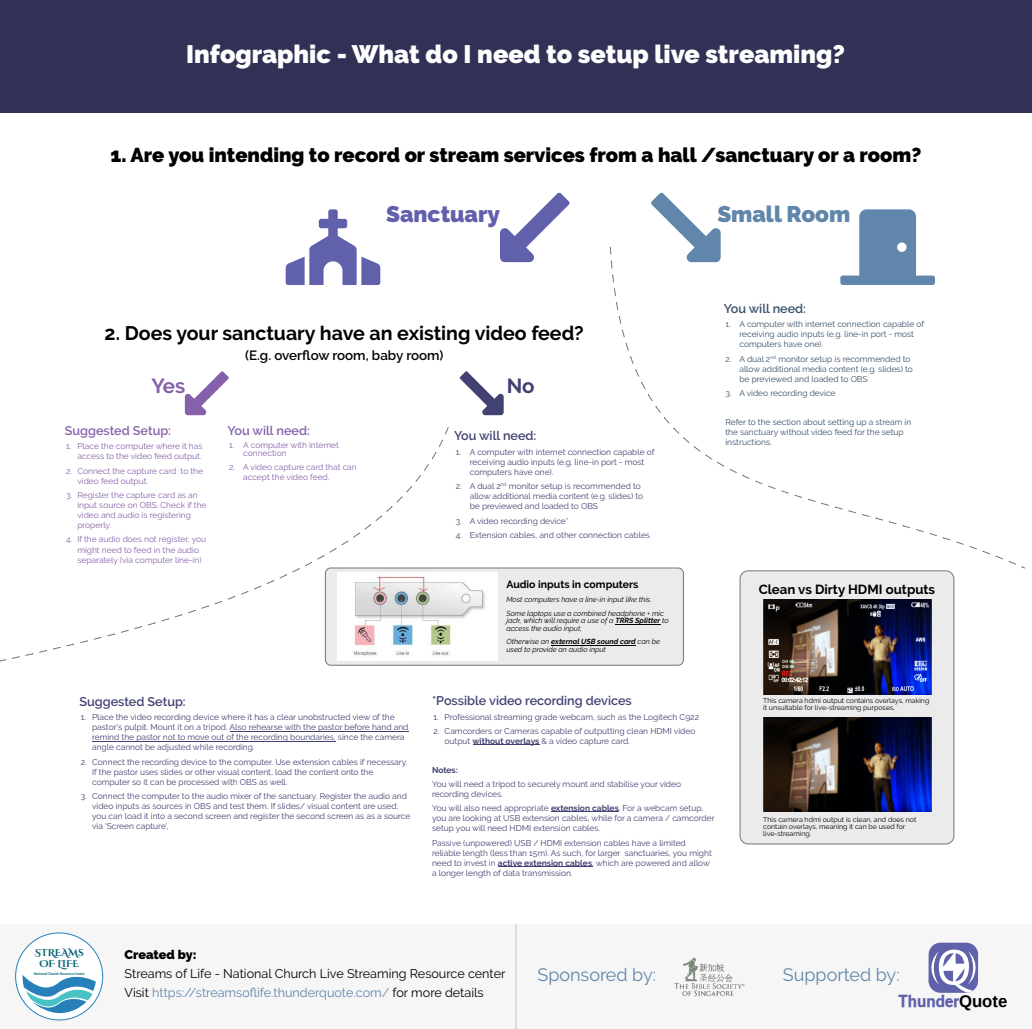
<style>
.page{position:relative;width:1032px;height:1029px;background:#fff}
.page>*{position:absolute;margin:0;border:0;box-sizing:border-box;transform-origin:0 0}
.t1{font:900 25.2px "Raleway";color:#fff}
.t2{font:900 22.57px "Raleway";color:#6161ab}
.t3{font:900 22.57px "Raleway";color:#6186ab}
.t4{font:700 20.44px "Raleway";color:#8661ab}
.t5{font:700 20.44px "Raleway";color:#414172}
.t6{font:900 20.02px "Raleway";color:#000}
.t7{font:700 19.56px "Raleway";color:#000}
.t8{font:17.99px "Raleway";color:#6186ab}
.t9{font:900 16.76px "Old Sans";color:#6162ac}
.t10{font:600 13.37px "Raleway";color:#000}
.t11{font:700 13.2px "Raleway";color:#000}
.t12{font:12.6px/18.9px "Raleway";color:#000}
.t13{font:600 12.6px "Raleway";color:#414172}
.t14{font:600 12.6px "Raleway";color:#8661ab}
.t15{font:600 12.6px "Raleway";color:#374f67}
.t16{font:900 12.6px "Raleway";color:#000}
.t17{font:700 10.5px "Raleway";color:#000}
.t18{font:700 9.83px/11.1px "Cinzel Decorative";color:#006174;text-align:center}
.t19{font:8.4px/10.1px "Raleway";color:#414172}
.t20{font:8.4px/10.1px "Raleway";color:#8661ab}
.t21{font:8.4px/10.1px "Raleway";color:#374f67}
.t22{font:700 8.4px "Raleway";letter-spacing:-.005em;color:#414172}
.t23{font:italic 7.35px/7.3px "Raleway";color:#000}
.t24{font:7px/7px "Raleway";color:#000}
.t25{font:italic 700 3.67px "Lato";color:#006174}
.s1{font-weight:700}
.s2{color:#6186ab}
.s3{font-family:"Liberation Sans";font-weight:700;color:#000}
</style>
<div class="page">
<svg style="left:500px;top:192px;width:69px;height:70px"></svg>
<svg style="left:185px;top:371px;width:44px;height:44px"></svg>
<svg style="left:459px;top:371px;width:44px;height:44px"></svg>
<svg style="left:651px;top:192px;width:69px;height:54px"></svg>
<svg style="left:285px;top:209px;width:95px;height:76px"></svg>
<div style="left:859px;top:209px;width:57px;height:37px;background:#6186ab"></div>
<svg style="left:609px;top:246px;width:416px;height:323px"></svg>
<svg style="left:0;top:427px;width:449px;height:235px"></svg>
<hr style="left:229px;top:731px;width:179px;height:1px;background:#414172">
<hr style="left:92px;top:741px;width:244px;height:1px;background:#414172">
<hr style="left:472px;top:745px;width:67px;height:1px;background:#414172">
<hr style="left:551px;top:812px;width:67px;height:1px;background:#414172">
<hr style="left:497px;top:866px;width:95px;height:1px;background:#414172">
<div style="left:325px;top:568px;width:358px;height:98px;background:#ebebeb;border:1px solid #737578;border-radius:5px"></div>
<img style="left:337px;top:573px;width:160px;height:87px">
<hr style="left:615px;top:624px;width:45px;height:1px;background:#000">
<hr style="left:551px;top:645px;width:84px;height:1px;background:#000">
<div style="left:739px;top:570px;width:214px;height:274px;background:#ebebeb;border:1px solid #737578;border-radius:8px"></div>
<img style="left:763px;top:600px;width:168px;height:94px">
<img style="left:763px;top:717px;width:168px;height:95px">
<div style="left:0;top:0;width:1031px;height:112px;background:#313156"></div>
<div style="left:0;top:925px;width:1031px;height:104px;background:#f6f6f6"></div>
<svg style="left:928px;top:943px;width:51px;height:50px"></svg>
<div style="left:15px;top:932px;width:88px;height:88px;background:#fff;border:1px solid #2880ba;border-radius:50%"></div>
<svg style="left:22px;top:975px;width:74px;height:38px"></svg>
<hr style="left:515px;top:925px;width:1px;height:104px;background:#d8d9db">
<img style="left:674px;top:958px;width:71px;height:39px">
<h1 class="t1" style="left:186px;top:39px;width:660px">Infographic - What do I need to setup live streaming?</h1>
<h3 class="t6" style="left:110px;top:143px;width:812px">1. Are you intending to record or stream services from a hall /sanctuary or a room?</h3>
<h2 class="t2" style="left:386px;top:201px;width:115px">Sanctuary</h2>
<h2 class="t3" style="left:717px;top:201px;width:134px">Small Room</h2>
<h3 class="t7" style="left:105px;top:321px;width:480px">2. Does your sanctuary have an existing video feed?</h3>
<h3 class="t10" style="left:245px;top:347px;width:200px">(E.g. overflow room, baby room)</h3>
<h3 class="t4" style="left:151px;top:374px;width:36px">Yes</h3>
<h3 class="t5" style="left:506px;top:374px;width:29px">No</h3>
<h3 class="t14" style="left:227px;top:423px;width:84px">You will need:</h3>
<p class="t20" style="left:243px;top:440px;width:97px;line-height:8.4px;text-indent:-14px">1. A computer with internet connection</p>
<p class="t20" style="left:243px;top:462px;width:115px;text-indent:-14px">2. A video capture card that can accept the video feed.</p>
<h3 class="t14" style="left:65px;top:423px;width:108px">Suggested Setup:</h3>
<p class="t20" style="left:66px;top:441px;width:138px;text-align:right">1. Place the computer where it has access to the video feed output.</p>
<p class="t20" style="left:77px;top:466px;width:127px;text-indent:-11px">2. Connect the capture card to the video feed output.</p>
<p class="t20" style="left:77px;top:490px;width:131px;text-indent:-11px">3. Register the capture card as an input source on OBS. Check if the video and audio is registering properly.</p>
<p class="t20" style="left:77px;top:534px;width:130px;text-indent:-11px">4. If the audio does not register, you might need to feed in the audio separately (via computer line-in)</p>
<h3 class="t13" style="left:454px;top:429px;width:84px">You will need:</h3>
<p class="t19" style="left:469px;top:447px;width:186px;text-indent:-14px">1. A computer with internet connection capable of receiving audio inputs (e.g. line-in port - most computers have one).</p>
<p class="t19" style="left:469px;top:481px;width:175px;text-indent:-14px">2. A dual 2<sup>nd</sup> monitor setup is recommended to allow additional media content (e.g. slides) to be previewed and loaded to OBS</p>
<p class="t19" style="left:455px;top:516px;width:114px">3. A video recording device*</p>
<p class="t19" style="left:455px;top:530px;width:196px">4. Extension cables, and other connection cables</p>
<h3 class="t15" style="left:723px;top:301px;width:84px">You will need:</h3>
<p class="t21" style="left:739px;top:319px;width:186px;text-indent:-14px">1. A computer with internet connection capable of receiving audio inputs (e.g. line-in port - most computers have one).</p>
<p class="t21" style="left:739px;top:354px;width:175px;text-indent:-14px">2. A dual 2<sup>nd</sup> monitor setup is recommended to allow additional media content (e.g. slides) to be previewed and loaded to OBS</p>
<p class="t21" style="left:725px;top:388px;width:112px">3. A video recording device</p>
<p class="t21" style="left:725px;top:417px;width:187px">Refer to the section about setting up a stream in the sanctuary without video feed for the setup instructions.</p>
<h3 class="t13" style="left:79px;top:694px;width:108px">Suggested Setup:</h3>
<p class="t19" style="left:92px;top:712px;width:318px;text-indent:-11px">1. Place the video recording device where it has a clear unobstructed view of the pastor’s pulpit. Mount it on a tripod. Also rehearse with the pastor before hand and remind the pastor not to move out of the recording boundaries, since the camera angle cannot be adjusted while recording.</p>
<p class="t19" style="left:92px;top:757px;width:317px;text-indent:-11px">2. Connect the recording device to the computer. Use extension cables if necessary.<br>If the pastor uses slides or other visual content, load the content onto the computer so it can be processed with OBS as well.</p>
<p class="t19" style="left:92px;top:791px;width:319px;text-indent:-11px">3. Connect the computer to the audio mixer of the sanctuary. Register the audio and video inputs as sources in OBS and test them. If slides/ visual content are used, you can load it into a second screen and register the second screen as as a source via ‘Screen capture’,</p>
<p class="t17" style="left:506px;top:578px;width:133px">Audio inputs in computers</p>
<h3 class="t11" style="left:758px;top:582px;width:178px">Clean vs Dirty HDMI outputs</h3>
<p class="t23" style="left:506px;top:593px;width:159px;line-height:13.6px">Most computers have a line-in input like this.<br>Some laptops use a combined headphone + mic</p>
<p class="t23" style="left:506px;top:617px;width:164px">jack, which will require a use of a <span class="s1">TRRS Splitter</span> to access the audio input,</p>
<p class="t23" style="left:506px;top:638px;width:155px">Otherwise an <span class="s1">external USB sound card</span> can be used to provide an audio input</p>
<h3 class="t13" style="left:432px;top:693px;width:201px">*Possible video recording devices</h3>
<p class="t19" style="left:433px;top:712px;width:267px">1. Professional streaming grade webcam, such as the Logitech C922</p>
<p class="t19" style="left:444px;top:726px;width:252px;text-indent:-11px">2. Camcorders or Cameras capable of outputting clean HDMI video output <span class="s1">without overlays</span> &amp; a video capture card.</p>
<p class="t22" style="left:432px;top:765px;width:27px">Notes:</p>
<p class="t19" style="left:432px;top:779px;width:250px">You will need a tripod to securely mount and stabilise your video recording devices.</p>
<p class="t19" style="left:432px;top:803px;width:284px">You will also need appropriate <span class="s1">extension cables</span>. For a webcam setup, you are looking at USB extension cables, while for a camera / camcorder setup you will need HDMI extension cables.</p>
<p class="t19" style="left:432px;top:838px;width:281px">Passive (unpowered) USB / HDMI extension cables have a limited reliable length (less than 15m). As such, for larger sanctuaries, you might need to invest in <span class="s1">active extension cables</span>, which are powered and allow a longer length of data transmission.</p>
<p class="t24" style="left:763px;top:697px;width:167px">This camera hdmi output contains overlays, making it unsuitable for live-streaming purposes,</p>
<p class="t24" style="left:763px;top:816px;width:154px">This camera hdmi output is clean, and does not contain overlays, meaning it can be used for live-streaming.</p>
<p class="t18" style="left:35px;top:948px;width:50px">STREAMs<br>OF LIFE</p>
<p class="t25" style="left:34px;top:972px;width:52px">National Church Resource Centre</p>
<h3 class="t8" style="left:537px;top:964px;width:120px">Sponsored by:</h3>
<h3 class="t8" style="left:782px;top:964px;width:118px">Supported by:</h3>
<h3 class="t16" style="left:124px;top:947px;width:73px">Created by:</h3>
<h3 class="t12" style="left:124px;top:964px;width:382px">Streams of Life - National Church Live Streaming Resource center<br>Visit <span class="s2">https://streamsoflife.thunderquote.com/</span> for more details</h3>
<h3 class="t9" style="left:898px;top:991px;width:110px">Thunder<span class="s3">Quote</span></h3>
</div>
